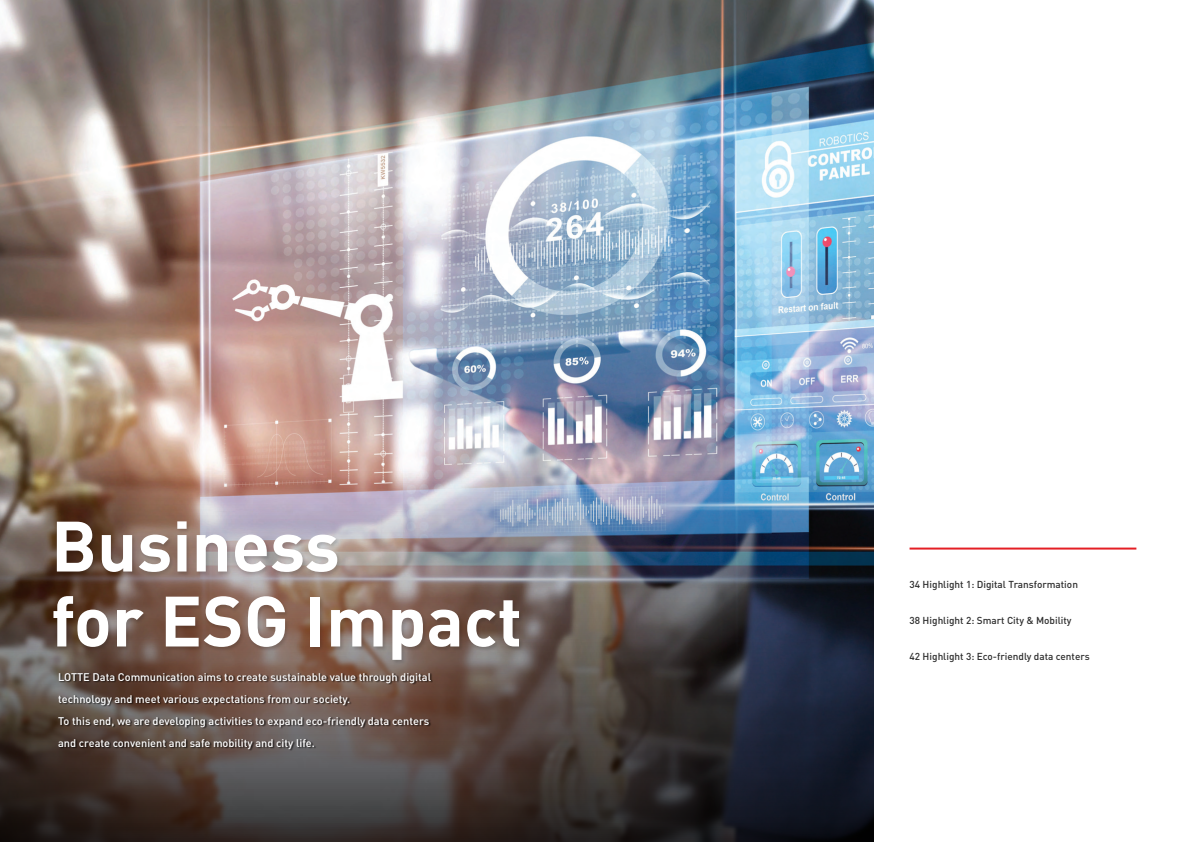
<style>
.page{position:relative;width:1191px;height:842px;background:#fff}
.page>*{position:absolute;margin:0;border:0;box-sizing:border-box;transform-origin:0 0}
.t1{font:700 70px/75px "DIN Pro";color:#fff}
.t2{font:500 11px/22px "DIN Pro";color:#fff}
.t3{font:500 10px "DIN Pro";color:#2e2e2e}
</style>
<div class="page">
<img style="left:0;top:0;width:873px;height:316px">
<img style="left:0;top:316px;width:873px;height:526px">
<div style="left:52px;top:520px;width:472px;height:144px;background:#000;opacity:.15"></div>
<div style="left:58px;top:673px;width:375px;height:79px;background:#000;opacity:.75"></div>
<hr style="left:909px;top:548px;width:227px;height:2px;background:#e41f25">
<p class="t1" style="left:51px;top:506px;width:472px">Business<br>for ESG Impact</p>
<p class="t2" style="left:58px;top:666px;width:374px">LOTTE Data Communication aims to create sustainable value through digital technology and meet various expectations from our society.</p>
<p class="t2" style="left:58px;top:710px;width:372px">To this end, we are developing activities to expand eco-friendly data centers and create convenient and safe mobility and city life.</p>
<p class="t3" style="left:909px;top:577px;width:170px">34 Highlight 1: Digital Transformation</p>
<p class="t3" style="left:909px;top:613px;width:164px">38 Highlight 2: Smart City &amp; Mobility</p>
<p class="t3" style="left:909px;top:649px;width:182px">42 Highlight 3: Eco-friendly data centers</p>
</div>
